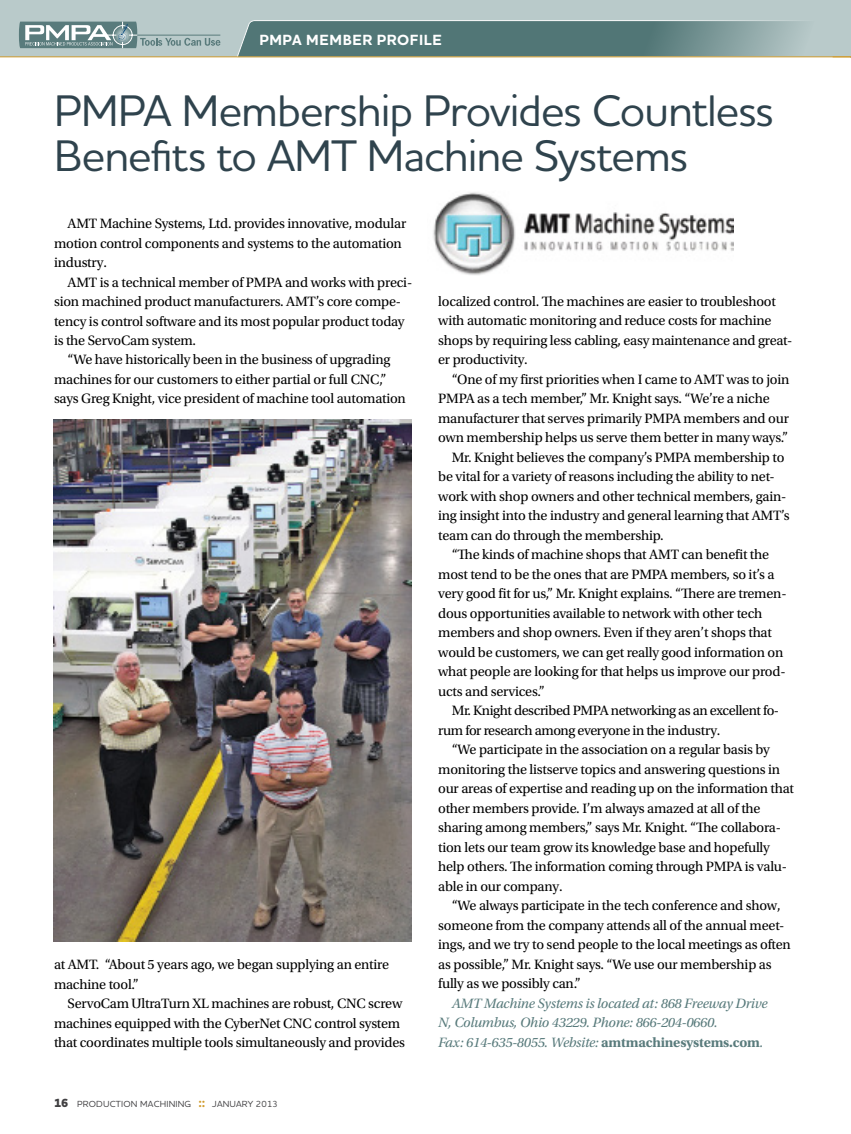
<style>
.page{position:relative;width:851px;height:1134px;background:#fff}
.page>*{position:absolute;margin:0;border:0;box-sizing:border-box;transform-origin:0 0}
.t1{font:500 45px/45px "Houschka Pro";letter-spacing:-.02em;color:#2f434d}
.t2{font:700 15px "Houschka Pro";letter-spacing:.035em;color:#fff}
.t3{font:14.25px/19.5px "Utopia Std";letter-spacing:-.015em;color:#000}
.t4{font:italic 14.25px/19.5px "Utopia Std";letter-spacing:-.015em;color:#597b7c}
.t5{font:500 9px "Houschka Pro";letter-spacing:.02em;color:#414042}
.s1{font-weight:800;font-size:12px}
.s2{font-weight:700;font-size:13.5px;color:#d09b2c}
.s3{font-weight:700;font-style:normal}
</style>
<div class="page">
<div style="left:0;top:0;width:850px;height:57px;background:#b9caca"></div>
<hr style="left:850px;top:0;width:1px;height:57px;background:#b9caca">
<svg style="left:236px;top:20px;width:581px;height:38px"></svg>
<svg style="left:19px;top:22px;width:201px;height:26px"></svg>
<hr style="left:0;top:56px;width:850px;height:1px;background:#d09b2c">
<svg style="left:832px;top:56px;width:18px;height:1px"></svg>
<img style="left:433px;top:192px;width:300px;height:83px">
<img style="left:53px;top:419px;width:358px;height:523px">
<p class="t2" style="left:259px;top:30px;width:184px">PMPA MEMBER PROFILE</p>
<h1 class="t1" style="left:54px;top:87px;width:721px">PMPA Membership Provides Countless<br>Benefits to AMT Machine Systems</h1>
<p class="t3" style="left:54px;top:214px;width:354px;text-indent:13px">AMT Machine Systems, Ltd. provides innovative, modular motion control components and systems to the automation industry.</p>
<p class="t3" style="left:68px;top:272px;width:346px">AMT is a technical member of PMPA and works with preci-</p>
<p class="t3" style="left:54px;top:292px;width:348px">sion machined product manufacturers. AMT’s core compe-</p>
<p class="t3" style="left:54px;top:311px;width:352px">tency is control software and its most popular product today</p>
<p class="t3" style="left:54px;top:331px;width:144px">is the ServoCam system.</p>
<p class="t3" style="left:68px;top:350px;width:324px">“We have historically been in the business of upgrading</p>
<p class="t3" style="left:54px;top:370px;width:334px">machines for our customers to either partial or full CNC,”</p>
<p class="t3" style="left:54px;top:389px;width:353px">says Greg Knight, vice president of machine tool automation</p>
<p class="t3" style="left:54px;top:955px;width:336px">at AMT. “About 5 years ago, we began supplying an entire machine tool.”</p>
<p class="t3" style="left:54px;top:994px;width:352px;text-indent:13px">ServoCam UltraTurn XL machines are robust, CNC screw machines equipped with the CyberNet CNC control system that coordinates multiple tools simultaneously and provides</p>
<p class="t5" style="left:54px;top:1098px;width:225px"><span class="s1">16</span> PRODUCTION MACHINING <span class="s2">::</span> JANUARY 2013</p>
<p class="t3" style="left:438px;top:292px;width:355px">localized control. The machines are easier to troubleshoot with automatic monitoring and reduce costs for machine shops by requiring less cabling, easy maintenance and great&shy;er productivity.</p>
<p class="t3" style="left:451px;top:370px;width:339px">“One of my first priorities when I came to AMT was to join</p>
<p class="t3" style="left:438px;top:389px;width:333px">PMPA as a tech member,” Mr. Knight says. “We’re a niche</p>
<p class="t3" style="left:438px;top:409px;width:352px">manufacturer that serves primarily PMPA members and our</p>
<p class="t3" style="left:438px;top:428px;width:351px">own membership helps us serve them better in many ways.”</p>
<p class="t3" style="left:451px;top:448px;width:334px">Mr. Knight believes the company’s PMPA membership to</p>
<p class="t3" style="left:438px;top:467px;width:338px">be vital for a variety of reasons including the ability to net-</p>
<p class="t3" style="left:438px;top:487px;width:349px">work with shop owners and other technical members, gain-</p>
<p class="t3" style="left:438px;top:506px;width:353px">ing insight into the industry and general learning that AMT’s</p>
<p class="t3" style="left:438px;top:526px;width:227px">team can do through the membership.</p>
<p class="t3" style="left:451px;top:545px;width:319px">“The kinds of machine shops that AMT can benefit the</p>
<p class="t3" style="left:438px;top:565px;width:338px">most tend to be the ones that are PMPA members, so it’s a</p>
<p class="t3" style="left:438px;top:584px;width:350px">very good fit for us,” Mr. Knight explains. “There are tremen-</p>
<p class="t3" style="left:438px;top:604px;width:325px">dous opportunities available to network with other tech</p>
<p class="t3" style="left:438px;top:623px;width:335px">members and shop owners. Even if they aren’t shops that</p>
<p class="t3" style="left:438px;top:643px;width:347px">would be customers, we can get really good information on</p>
<p class="t3" style="left:438px;top:662px;width:349px">what people are looking for that helps us improve our prod-</p>
<p class="t3" style="left:438px;top:682px;width:108px">ucts and services.”</p>
<p class="t3" style="left:451px;top:701px;width:329px">Mr. Knight described PMPA networking as an excellent fo-</p>
<p class="t3" style="left:438px;top:721px;width:284px">rum for research among everyone in the industry.</p>
<p class="t3" style="left:451px;top:740px;width:319px">“We participate in the association on a regular basis by</p>
<p class="t3" style="left:438px;top:760px;width:343px">monitoring the listserve topics and answering questions in</p>
<p class="t3" style="left:438px;top:779px;width:357px">our areas of expertise and reading up on the information that</p>
<p class="t3" style="left:438px;top:799px;width:324px">other members provide. I’m always amazed at all of the</p>
<p class="t3" style="left:438px;top:818px;width:344px">sharing among members,” says Mr. Knight. “The collabora-</p>
<p class="t3" style="left:438px;top:838px;width:333px">tion lets our team grow its knowledge base and hopefully</p>
<p class="t3" style="left:438px;top:857px;width:350px">help others. The information coming through PMPA is valu-</p>
<p class="t3" style="left:438px;top:877px;width:126px">able in our company.</p>
<p class="t3" style="left:451px;top:896px;width:330px">“We always participate in the tech conference and show,</p>
<p class="t3" style="left:438px;top:916px;width:348px">someone from the company attends all of the annual meet-</p>
<p class="t3" style="left:438px;top:935px;width:354px">ings, and we try to send people to the local meetings as often</p>
<p class="t3" style="left:438px;top:955px;width:335px">as possible,” Mr. Knight says. “We use our membership as</p>
<p class="t3" style="left:438px;top:974px;width:144px">fully as we possibly can.”</p>
<p class="t4" style="left:438px;top:994px;width:331px;text-indent:13px">AMT Machine Systems is located at: 868 Freeway Drive<br>N, Columbus, Ohio 43229. Phone: 866-204-0660.<br>Fax: 614-635-8055. Website: <span class="s3">amtmachinesystems.com</span>.</p>
</div>
